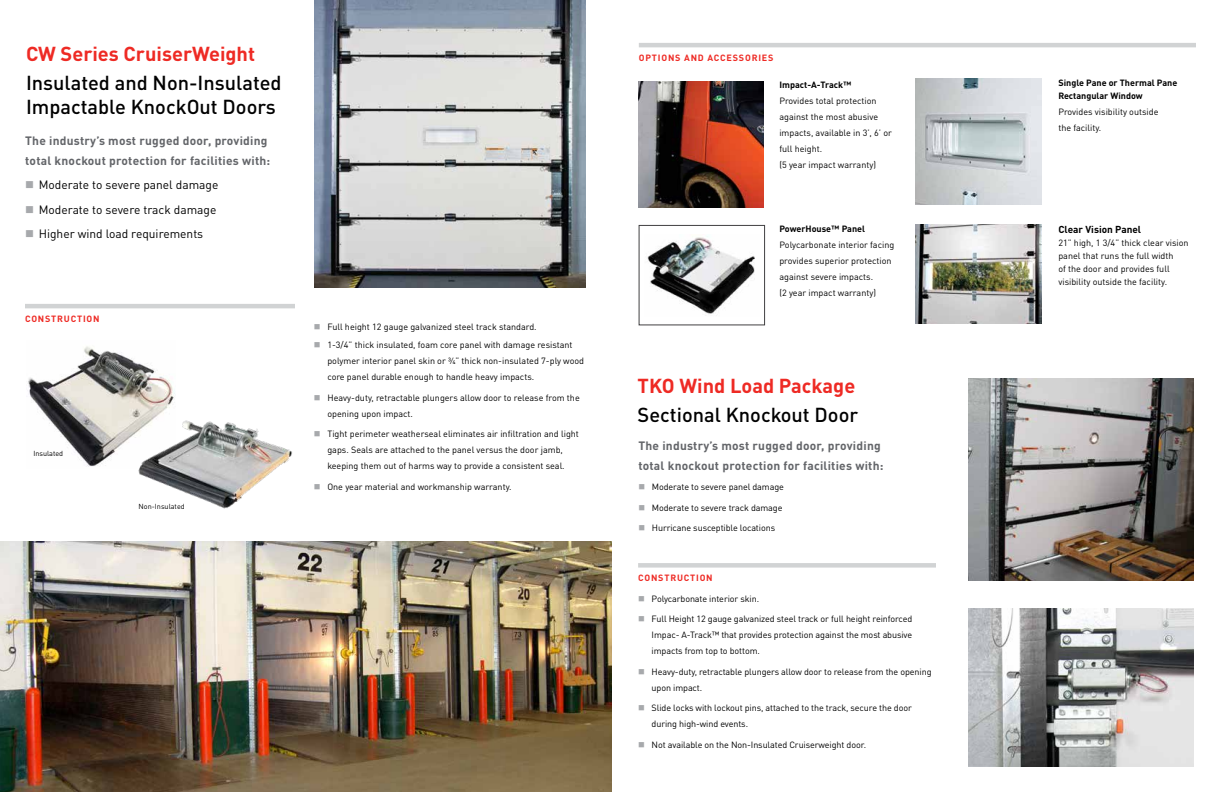
<style>
.page{position:relative;width:1224px;height:792px;background:#fff}
.page>*{position:absolute;margin:0;border:0;box-sizing:border-box;transform-origin:0 0}
.t1{font:500 20px/24px "DIN Pro";color:#000}
.t2{font:700 20px "DIN Pro";color:#ee2a24}
.t3{font:700 12px/20px "DIN Pro";letter-spacing:.02em;color:#636569}
.t4{font:12px/24.5px "DIN Pro";color:#000}
.t5{font:700 10px "DIN Pro";color:#000}
.t6{font:9px/16px "DIN Pro";color:#000}
.t7{font:700 9px/13px "DIN Pro";color:#000}
.t8{font:700 9px "DIN Pro";letter-spacing:.09em;color:#ee2a24}
.t9{font:7.2px "DIN Pro";color:#000}
</style>
<div class="page">
<hr style="left:25px;top:304px;width:270px;height:4px;background:#d1d3d4">
<img style="left:315px;top:0;width:270px;height:288px">
<hr style="left:639px;top:43px;width:557px;height:4px;background:#d1d3d4">
<img style="left:0;top:542px;width:612px;height:250px">
<img style="left:28px;top:346px;width:147px;height:121px">
<img style="left:639px;top:81px;width:125px;height:126px">
<img style="left:647px;top:236px;width:108px;height:80px">
<div style="left:639px;top:225px;width:126px;height:100px;border:1px solid #414042"></div>
<img style="left:916px;top:79px;width:126px;height:126px">
<div style="left:638px;top:563px;width:298px;height:5px;background:#d1d3d4"></div>
<img style="left:969px;top:378px;width:225px;height:203px">
<img style="left:969px;top:609px;width:225px;height:157px">
<img style="left:916px;top:225px;width:126px;height:99px">
<img style="left:132px;top:399px;width:160px;height:110px">
<h1 class="t2" style="left:26px;top:37px;width:231px">CW Series CruiserWeight</h1>
<h1 class="t1" style="left:26px;top:68px;width:257px">Insulated and Non-Insulated<br>Impactable KnockOut Doors</h1>
<h2 class="t3" style="left:25px;top:129px;width:247px">The industry’s most rugged door, providing total knockout protection for facilities with:</h2>
<h2 class="t4" style="left:39px;top:172px;width:181px">Moderate to severe panel damage<br>Moderate to severe track damage<br>Higher wind load requirements</h2>
<p class="t8" style="left:25px;top:311px;width:76px">CONSTRUCTION</p>
<p class="t9" style="left:33px;top:448px;width:31px">Insulated</p>
<p class="t9" style="left:139px;top:501px;width:48px">Non-Insulated</p>
<p class="t6" style="left:327px;top:316px;width:247px;line-height:18.5px">Full height 12 gauge galvanized steel track standard.<br>1-3/4” thick insulated, foam core panel with damage resistant</p>
<p class="t6" style="left:327px;top:352px;width:258px">polymer interior panel skin or ¾” thick non-insulated 7-ply wood core panel durable enough to handle heavy impacts.</p>
<p class="t6" style="left:327px;top:389px;width:254px">Heavy-duty, retractable plungers allow door to release from the opening upon impact.</p>
<p class="t6" style="left:327px;top:425px;width:253px">Tight perimeter weatherseal eliminates air infiltration and light gaps. Seals are attached to the panel versus the door jamb, keeping them out of harms way to provide a consistent seal.</p>
<p class="t6" style="left:327px;top:478px;width:186px">One year material and workmanship warranty.</p>
<p class="t8" style="left:639px;top:50px;width:136px">OPTIONS AND ACCESSORIES</p>
<p class="t7" style="left:779px;top:77px;width:74px">Impact-A-Track™</p>
<p class="t6" style="left:779px;top:92px;width:114px">Provides total protection against the most abusive impacts, available in 3’, 6’ or full height.<br>(5 year impact warranty)</p>
<p class="t7" style="left:779px;top:221px;width:87px">PowerHouse™ Panel</p>
<p class="t6" style="left:779px;top:236px;width:116px">Polycarbonate interior facing provides superior protection against severe impacts.<br>(2 year impact warranty)</p>
<h1 class="t2" style="left:638px;top:369px;width:219px">TKO Wind Load Package</h1>
<h1 class="t1" style="left:638px;top:400px;width:222px">Sectional Knockout Door</h1>
<h2 class="t3" style="left:638px;top:434px;width:247px">The industry’s most rugged door, providing total knockout protection for facilities with:</h2>
<p class="t6" style="left:652px;top:478px;width:134px">Moderate to severe panel damage</p>
<p class="t6" style="left:652px;top:499px;width:132px">Moderate to severe track damage</p>
<p class="t6" style="left:652px;top:519px;width:125px">Hurricane susceptible locations</p>
<p class="t8" style="left:638px;top:570px;width:76px">CONSTRUCTION</p>
<p class="t6" style="left:652px;top:589px;width:109px">Polycarbonate interior skin.</p>
<p class="t6" style="left:652px;top:610px;width:262px;text-align:justify">Full Height 12 gauge galvanized steel track or full height reinforced Impac- A-Track™ that provides protection against the most abusive impacts from top to bottom.</p>
<p class="t6" style="left:652px;top:662px;width:282px">Heavy-duty, retractable plungers allow door to release from the opening upon impact.</p>
<p class="t6" style="left:652px;top:699px;width:262px">Slide locks with lockout pins, attached to the track, secure the door during high-wind events.</p>
<p class="t6" style="left:652px;top:735px;width:216px">Not available on the Non-Insulated Cruiserweight door.</p>
<p class="t7" style="left:1058px;top:75px;width:120px">Single Pane or Thermal Pane<br>Rectangular Window</p>
<p class="t6" style="left:1058px;top:103px;width:102px">Provides visibility outside the facility.</p>
<p class="t5" style="left:1058px;top:221px;width:84px">Clear Vision Panel</p>
<p class="t6" style="left:1058px;top:236px;width:132px;line-height:13px">21” high, 1 3/4” thick clear vision panel that runs the full width<br>of the door and provides full visibility outside the facility.</p>
</div>
